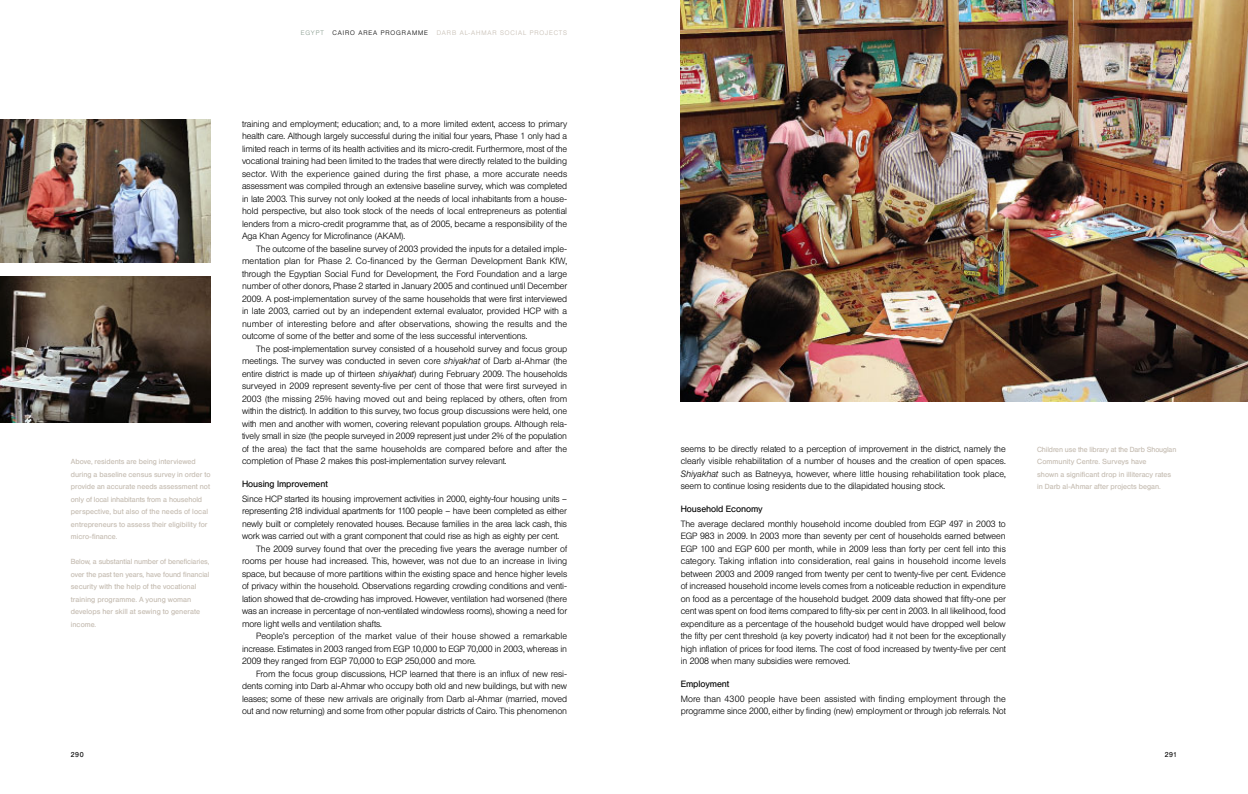
<style>
.page{position:relative;width:1248px;height:794px;background:#fff}
.page>*{position:absolute;margin:0;border:0;box-sizing:border-box;transform-origin:0 0}
.t1{font:300 9px/12.5px "Helvetica BQ";letter-spacing:-.01em;color:#000;text-align:justify}
.t2{font:300 9px "Helvetica BQ";letter-spacing:.015em;color:#000}
.t3{font:9px "Helvetica BQ";letter-spacing:-.005em;color:#000}
.t4{font:7.3px/12.5px "Helvetica BQ";color:#c3baaf}
.t5{font:7px "Helvetica BQ";letter-spacing:.06em;color:#000}
.t6{font:300 6.5px "Helvetica BQ";letter-spacing:.145em;color:#c3baaf}
.t7{font:300 6.5px "Helvetica BQ";letter-spacing:.145em;color:#000}
.t8{font:300 6.5px "Helvetica BQ";letter-spacing:.14em;color:#85998c}
.s1{font-style:italic}
</style>
<div class="page">
<img style="left:680px;top:0;width:567px;height:402px">
<img style="left:0;top:276px;width:211px;height:147px">
<img style="left:0;top:119px;width:211px;height:143px">
<p class="t8" style="left:301px;top:30px;width:24px">EGYPT</p>
<p class="t7" style="left:332px;top:30px;width:97px">CAIRO AREA PROGRAMME</p>
<p class="t6" style="left:437px;top:30px;width:132px">DARB AL-AHMAR SOCIAL PROJECTS</p>
<p class="t4" style="left:71px;top:456px;width:141px">Above, residents are being interviewed during a baseline census survey in order to provide an accurate needs assessment not only of local inhabitants from a household perspective, but also of the needs of local entrepreneurs to assess their eligibility for micro-finance.</p>
<p class="t4" style="left:71px;top:556px;width:140px">Below, a substantial number of beneficiaries, over the past ten years, have found financial security with the help of the vocational training programme. A young woman develops her skill at sewing to generate income.</p>
<p class="t1" style="left:242px;top:118px;width:326px">training and employment; education; and, to a more limited extent, access to primary health care. Although largely successful during the initial four years, Phase 1 only had a limited reach in terms of its health activities and its micro-credit. Furthermore, most of the vocational training had been limited to the trades that were directly related to the building sector. With the experience gained during the first phase, a more accurate needs assessment was compiled through an extensive baseline survey, which was completed in late 2003. This survey not only looked at the needs of local inhabitants from a house&shy;hold perspective, but also took stock of the needs of local entrepreneurs as potential lenders from a micro-credit programme that, as of 2005, became a responsibility of the Aga Khan Agency for Microfinance (AKAM).</p>
<p class="t1" style="left:242px;top:243px;width:326px;text-indent:14px">The outcome of the baseline survey of 2003 provided the inputs for a detailed imple&shy;mentation plan for Phase 2. Co-financed by the German Development Bank KfW, through the Egyptian Social Fund for Development, the Ford Foundation and a large number of other donors, Phase 2 started in January 2005 and continued until December 2009. A post-implementation survey of the same households that were first interviewed in late 2003, carried out by an independent external evaluator, provided HCP with a number of interesting before and after observations, showing the results and the outcome of some of the better and some of the less successful interventions.</p>
<p class="t1" style="left:242px;top:343px;width:327px;text-indent:14px">The post-implementation survey consisted of a household survey and focus group meetings. The survey was conducted in seven core <span class="s1">shiyakhat</span> of Darb al-Ahmar (the entire district is made up of thirteen <span class="s1">shiyakhat</span>) during February 2009. The households surveyed in 2009 represent seventy-five per cent of those that were first surveyed in 2003 (the missing 25% having moved out and being replaced by others, often from within the district). In addition to this survey, two focus group discussions were held, one with men and another with women, covering relevant population groups. Although rela&shy;tively small in size (the people surveyed in 2009 represent just under 2% of the population of the area) the fact that the same households are compared before and after the completion of Phase 2 makes this post-implementation survey relevant.</p>
<p class="t3" style="left:242px;top:481px;width:87px">Housing Improvement</p>
<p class="t1" style="left:242px;top:493px;width:326px">Since HCP started its housing improvement activities in 2000, eighty-four housing units –</p>
<p class="t1" style="left:242px;top:506px;width:326px">representing 218 individual apartments for 1100 people – have been completed as either</p>
<p class="t1" style="left:242px;top:518px;width:326px">newly built or completely renovated houses. Because families in the area lack cash, this</p>
<p class="t1" style="left:242px;top:531px;width:318px">work was carried out with a grant component that could rise as high as eighty per cent.</p>
<p class="t1" style="left:256px;top:543px;width:312px">The 2009 survey found that over the preceding five years the average number of</p>
<p class="t1" style="left:242px;top:556px;width:327px">rooms per house had increased. This, however, was not due to an increase in living</p>
<p class="t1" style="left:242px;top:568px;width:326px">space, but because of more partitions within the existing space and hence higher levels</p>
<p class="t1" style="left:242px;top:581px;width:326px">of privacy within the household. Observations regarding crowding conditions and venti-</p>
<p class="t1" style="left:242px;top:593px;width:326px">lation showed that de-crowding has improved. However, ventilation had worsened (there</p>
<p class="t1" style="left:242px;top:606px;width:326px">was an increase in percentage of non-ventilated windowless rooms), showing a need for</p>
<p class="t1" style="left:242px;top:618px;width:141px">more light wells and ventilation shafts.</p>
<p class="t2" style="left:256px;top:633px;width:312px">People’s perception of the market value of their house showed a remarkable</p>
<p class="t1" style="left:242px;top:643px;width:326px">increase. Estimates in 2003 ranged from EGP 10,000 to EGP 70,000 in 2003, whereas in</p>
<p class="t1" style="left:242px;top:656px;width:235px">2009 they ranged from EGP 70,000 to EGP 250,000 and more.</p>
<p class="t1" style="left:256px;top:668px;width:312px">From the focus group discussions, HCP learned that there is an influx of new resi-</p>
<p class="t1" style="left:242px;top:681px;width:326px">dents coming into Darb al-Ahmar who occupy both old and new buildings, but with new</p>
<p class="t1" style="left:242px;top:693px;width:326px">leases; some of these new arrivals are originally from Darb al-Ahmar (married, moved</p>
<p class="t1" style="left:242px;top:706px;width:326px">out and now returning) and some from other popular districts of Cairo. This phenomenon</p>
<p class="t1" style="left:680px;top:443px;width:326px">seems to be directly related to a perception of improvement in the district, namely the clearly visible rehabilitation of a number of houses and the creation of open spaces.<br><span class="s1">Shiyakhat</span> such as Batneyya, however, where little housing rehabilitation took place, seem to continue losing residents due to the dilapidated housing stock.</p>
<p class="t3" style="left:680px;top:506px;width:83px">Household Economy</p>
<p class="t1" style="left:680px;top:518px;width:327px">The average declared monthly household income doubled from EGP 497 in 2003 to EGP 983 in 2009. In 2003 more than seventy per cent of households earned between EGP 100 and EGP 600 per month, while in 2009 less than forty per cent fell into this category. Taking inflation into consideration, real gains in household income levels between 2003 and 2009 ranged from twenty per cent to twenty-five per cent. Evidence of increased household income levels comes from a noticeable reduction in expenditure on food as a percentage of the household budget. 2009 data showed that fifty-one per cent was spent on food items compared to fifty-six per cent in 2003. In all likelihood, food expenditure as a percentage of the household budget would have dropped well below the fifty per cent threshold (a key poverty indicator) had it not been for the exceptionally high inflation of prices for food items. The cost of food increased by twenty-five per cent in 2008 when many subsidies were removed.</p>
<p class="t3" style="left:680px;top:681px;width:50px">Employment</p>
<p class="t1" style="left:680px;top:693px;width:326px">More than 4300 people have been assisted with finding employment through the programme since 2000, either by finding (new) employment or through job referrals. Not</p>
<p class="t4" style="left:1037px;top:443px;width:141px">Children use the library at the Darb Shouglan Community Centre. Surveys have<br>shown a significant drop in illiteracy rates in Darb al-Ahmar after projects began.</p>
<p class="t5" style="left:71px;top:751px;width:14px">290</p>
<p class="t5" style="left:1164px;top:751px;width:14px">291</p>
</div>
